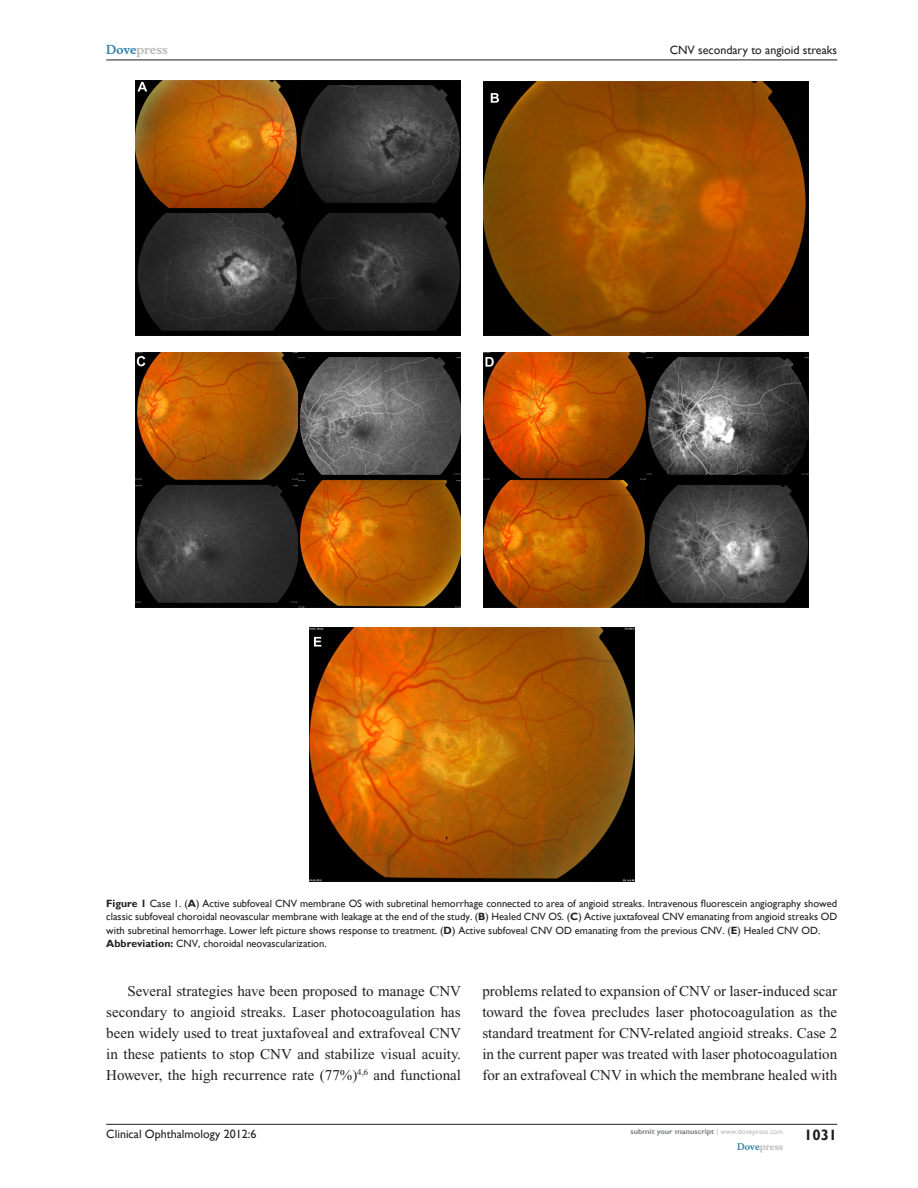
<style>
.page{position:relative;width:918px;height:1188px;background:#fff}
.page>*{position:absolute;margin:0;border:0;box-sizing:border-box;transform-origin:0 0}
.Tx{font:15px/21px "Times New Roman";color:#231f20;text-align:justify}
.RunFolio-R{font:700 15px "Gill Sans";color:#231f20}
.RunH-R{font:12px "Gill Sans";color:#231f20}
.RunF-R{font:12px "Gill Sans";color:#231f20}
.RunH-Brand-R{font:700 12px "Musee";color:#b8b9bc}
.FC{font:10.5px/13.5px "Gill Sans";color:#231f20;text-align:justify}
.RunF-Brand-R{font:700 9px "Musee";color:#b8b9bc}
.RunF-SubmityourMS-R{font:700 7.5px "Gill Sans";color:#808285}
.s1{color:#3485ae}
.s2{font-weight:700}
.s3{font-weight:400;color:#b8b9bc}
</style>
<div class="page">
<img style="left:135px;top:81px;width:325px;height:255px">
<img style="left:483px;top:81px;width:325px;height:255px">
<img style="left:135px;top:353px;width:325px;height:254px">
<img style="left:483px;top:353px;width:325px;height:254px">
<img style="left:309px;top:627px;width:325px;height:255px">
<hr style="left:106px;top:1124px;width:731px;height:1px;background:#231f20">
<hr style="left:106px;top:60px;width:731px;height:1px;background:#231f20">
<p class="RunH-Brand-R" style="left:106px;top:43px;width:63px"><span class="s1">Dove</span>press</p>
<p class="RunH-R" style="left:670px;top:43px;width:169px">CNV secondary to angioid streaks</p>
<p class="FC" style="left:106px;top:897px;width:732px"><span class="s2">Figure 1</span> Case 1. (<span class="s2">A</span>) Active subfoveal CNV membrane OS with subretinal hemorrhage connected to area of angioid streaks. Intravenous fluorescein angiography showed classic subfoveal choroidal neovascular membrane with leakage at the end of the study. (<span class="s2">B</span>) Healed CNV OS. (<span class="s2">C</span>) Active juxtafoveal CNV emanating from angioid streaks OD with subretinal hemorrhage. Lower left picture shows response to treatment. (<span class="s2">D</span>) Active subfoveal CNV OD emanating from the previous CNV. (<span class="s2">E</span>) Healed CNV OD.</p>
<p class="FC" style="left:106px;top:937px;width:222px"><span class="s2">Abbreviation:</span> CNV, choroidal neovascularization.</p>
<p class="Tx" style="left:106px;top:980px;width:356px;text-indent:21px">Several strategies have been proposed to manage CNV secondary to angioid streaks. Laser photocoagulation has been widely used to treat juxtafoveal and extrafoveal CNV in these patients to stop CNV and stabilize visual acuity.<br>However, the high recurrence rate (77%)<sup>4,6</sup> and functional</p>
<p class="Tx" style="left:482px;top:980px;width:356px">problems related to expansion of CNV or laser-induced scar toward the fovea precludes laser photocoagulation as the standard treatment for CNV-related angioid streaks. Case 2 in the current paper was treated with laser photocoagulation for an extrafoveal CNV in which the membrane healed with</p>
<p class="RunF-R" style="left:106px;top:1127px;width:152px">Clinical Ophthalmology 2012:6</p>
<p class="RunF-SubmityourMS-R" style="left:631px;top:1127px;width:154px">submit your manuscript <span class="s3">| www.dovepress.com</span></p>
<p class="RunF-Brand-R" style="left:737px;top:1141px;width:48px"><span class="s1">Dove</span>press</p>
<p class="RunFolio-R" style="left:804px;top:1126px;width:35px">1031</p>
</div>
